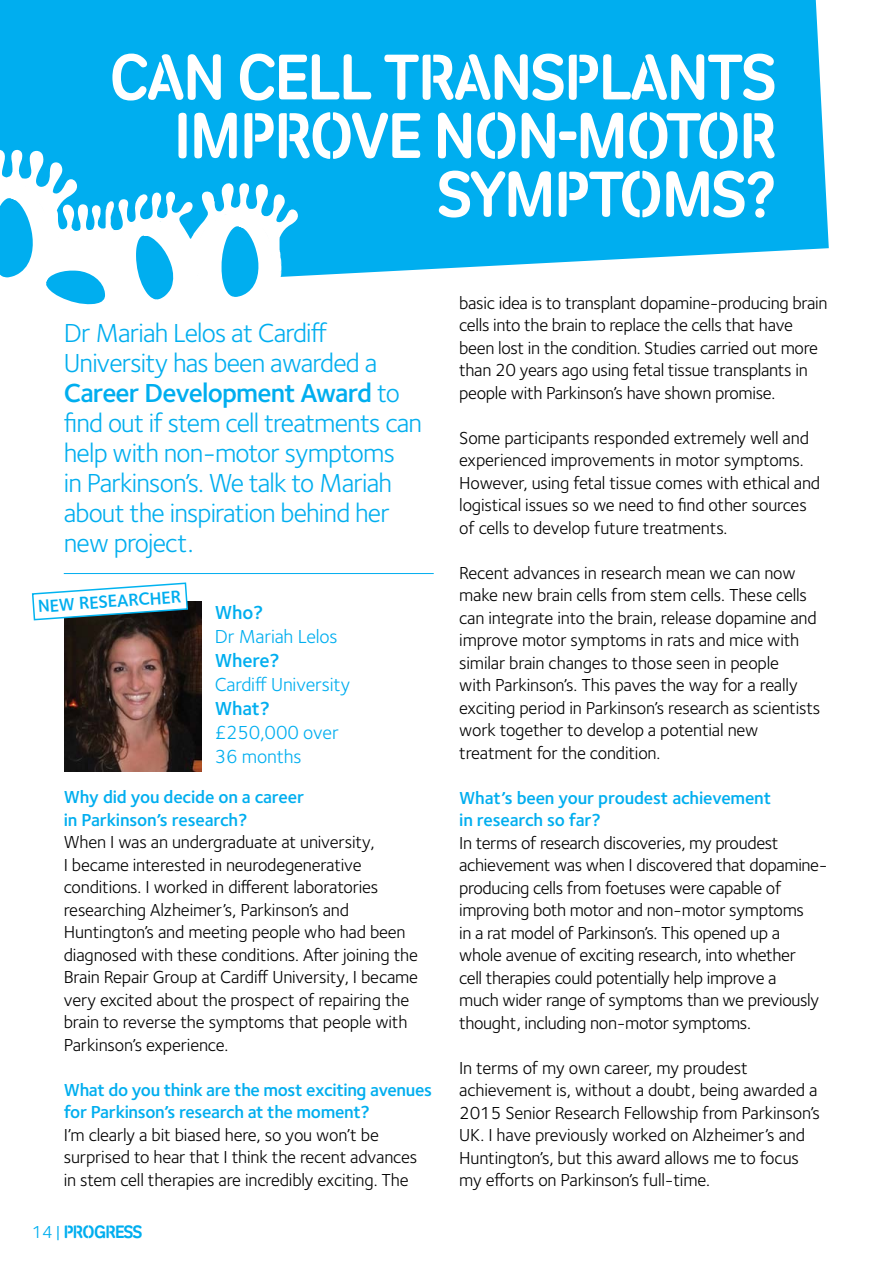
<style>
.page{position:relative;width:893px;height:1263px;background:#fff}
.page>*{position:absolute;margin:0;border:0;box-sizing:border-box;transform-origin:0 0}
.t1{font:64.5px/58.5px "Parkinsons UK Stencil";letter-spacing:-.01em;color:#fff;text-align:right}
.t2{font:27px/30px "Foundry Sterling";letter-spacing:-.03em;color:#00aeef}
.t3{font:19.5px/24px "Foundry Sterling";letter-spacing:-.01em;color:#00aeef}
.t4{font:600 19.5px "Foundry Sterling";letter-spacing:-.01em;color:#00aeef}
.t5{font:18px/22.5px "Foundry Sterling";letter-spacing:-.01em;color:#000}
.t6{font:600 18px/22.5px "Foundry Sterling";letter-spacing:-.02em;color:#00aeef}
.t7{font:18px "Parkinsons UK Stencil";letter-spacing:-.03em;color:#00aeef}
.s1{font-weight:600}
.s2{font-family:"Foundry Sterling"}
</style>
<div class="page">
<div style="left:0;top:0;width:829px;height:248px;background:#00aeef"></div>
<svg style="left:298px;top:248px;width:531px;height:28px"></svg>
<img style="left:64px;top:601px;width:138px;height:170px">
<svg style="left:31px;top:582px;width:158px;height:39px"></svg>
<hr style="left:64px;top:573px;width:370px;height:1px;background:#00aeef">
<svg style="left:0;top:148px;width:298px;height:157px"></svg>
<h1 class="t1" style="left:110px;top:49px;width:668px">CAN CELL TRANSPLANTS<br>IMPROVE NON-MOTOR<br>SYMPTOMS?</h1>
<h2 class="t2" style="left:64px;top:318px;width:360px">Dr Mariah Lelos at Cardiff<br>University has been awarded a<br><span class="s1">Career Development Award</span> to find out if stem cell treatments can help with non-motor symptoms<br>in Parkinson’s. We talk to Mariah about the inspiration behind her new project.</h2>
<p class="t6" style="left:37px;top:596px;width:145px;rotate:-4deg">NEW RESEARCHER</p>
<p class="t4" style="left:215px;top:601px;width:50px">Who?</p>
<p class="t3" style="left:215px;top:625px;width:124px">Dr Mariah Lelos</p>
<p class="t4" style="left:215px;top:649px;width:66px">Where?</p>
<p class="t3" style="left:215px;top:673px;width:137px">Cardiff University</p>
<p class="t4" style="left:215px;top:697px;width:57px">What?</p>
<p class="t3" style="left:215px;top:721px;width:126px">£250,000 over<br>36 months</p>
<p class="t6" style="left:64px;top:786px;width:242px">Why did you decide on a career in Parkinson’s research?</p>
<p class="t5" style="left:64px;top:831px;width:356px">When I was an undergraduate at university,<br>I became interested in neurodegenerative conditions. I worked in different laboratories researching Alzheimer’s, Parkinson’s and Huntington’s and meeting people who had been diagnosed with these conditions. After joining the Brain Repair Group at Cardiff University, I became very excited about the prospect of repairing the brain to reverse the symptoms that people with Parkinson’s experience.</p>
<p class="t6" style="left:64px;top:1079px;width:370px">What do you think are the most exciting avenues for Parkinson’s research at the moment?</p>
<p class="t5" style="left:64px;top:1123px;width:355px">I’m clearly a bit biased here, so you won’t be surprised to hear that I think the recent advances in stem cell therapies are incredibly exciting. The</p>
<p class="t7" style="left:32px;top:1221px;width:112px"><span class="s2">14 |</span> PROGRESS</p>
<p class="t5" style="left:459px;top:292px;width:370px">basic idea is to transplant dopamine-producing brain cells into the brain to replace the cells that have been lost in the condition. Studies carried out more than 20 years ago using fetal tissue transplants in people with Parkinson’s have shown promise.</p>
<p class="t5" style="left:459px;top:427px;width:363px">Some participants responded extremely well and experienced improvements in motor symptoms.<br>However, using fetal tissue comes with ethical and logistical issues so we need to find other sources of cells to develop future treatments.</p>
<p class="t5" style="left:459px;top:562px;width:363px">Recent advances in research mean we can now make new brain cells from stem cells. These cells can integrate into the brain, release dopamine and improve motor symptoms in rats and mice with similar brain changes to those seen in people<br>with Parkinson’s. This paves the way for a really exciting period in Parkinson’s research as scientists work together to develop a potential new treatment for the condition.</p>
<p class="t6" style="left:459px;top:787px;width:313px">What’s been your proudest achievement in research so far?</p>
<p class="t5" style="left:459px;top:832px;width:370px">In terms of research discoveries, my proudest achievement was when I discovered that dopamine&shy;producing cells from foetuses were capable of improving both motor and non-motor symptoms<br>in a rat model of Parkinson’s. This opened up a<br>whole avenue of exciting research, into whether<br>cell therapies could potentially help improve a<br>much wider range of symptoms than we previously thought, including non-motor symptoms.</p>
<p class="t5" style="left:459px;top:1057px;width:362px">In terms of my own career, my proudest achievement is, without a doubt, being awarded a 2015 Senior Research Fellowship from Parkinson’s UK. I have previously worked on Alzheimer’s and Huntington’s, but this award allows me to focus my efforts on Parkinson’s full-time.</p>
</div>
